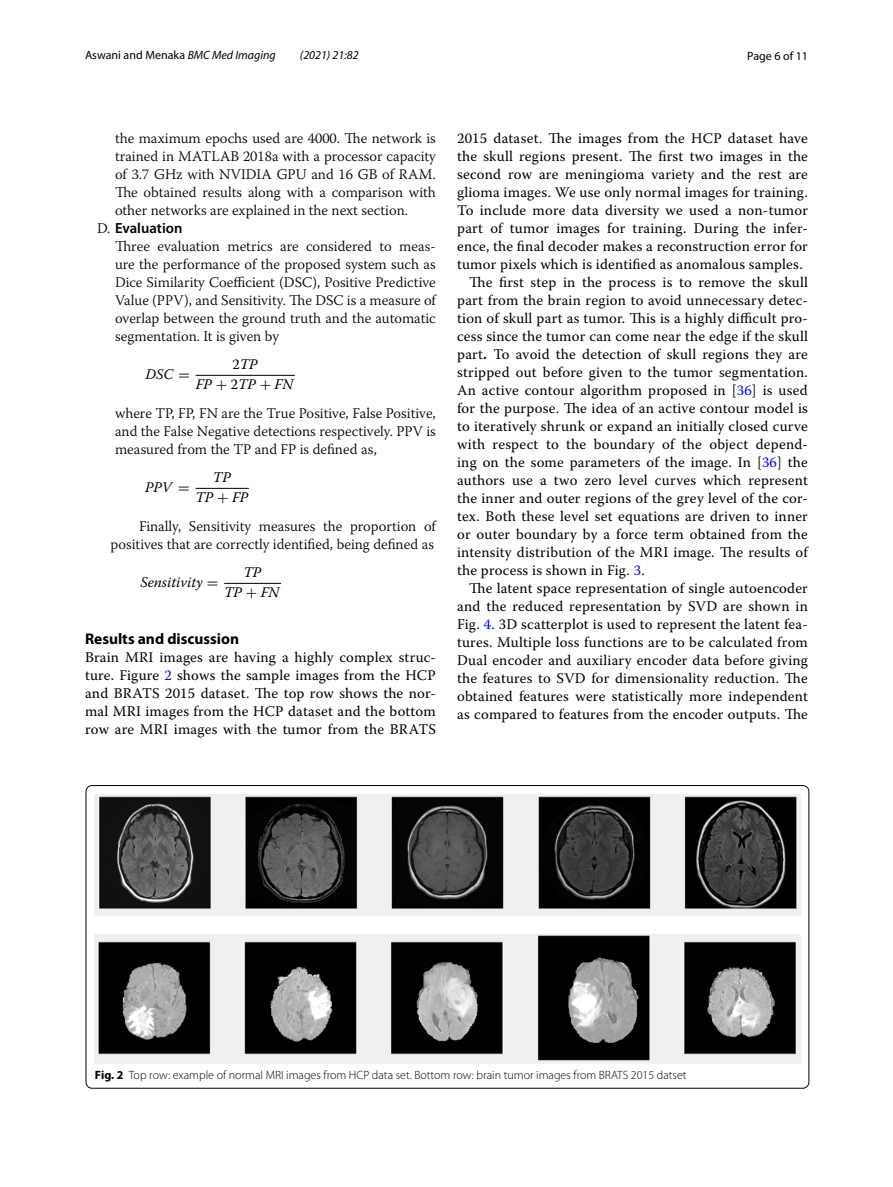
<style>
.page{position:relative;width:893px;height:1187px;background:#fff}
.page>*{position:absolute;margin:0;border:0;box-sizing:border-box;transform-origin:0 0}
.t1{font:700 15.45px "Myriad Pro";color:#000}
.t2{font:14.7px/18px "Warnock Pro";letter-spacing:.015em;color:#000;text-align:justify}
.t3{font:300 14.7px/18px "Warnock Pro";color:#000;text-align:justify}
.t4{font:14.7px/20.7px "Warnock Pro It 37";color:#000;text-align:center}
.t5{font:14.7px/20.7px "Warnock Pro It 38";color:#000;text-align:center}
.t6{font:600 14.7px "Myriad Pro";color:#000}
.t7{font:14.7px/20.7px "Warnock Pro It 39";color:#000;text-align:center}
.t8{font:300 12px "Myriad Pro";color:#000}
.t9{font:12px "Myriad Pro";color:#000}
.t10{font:italic 12px "Myriad Pro";color:#000}
.s1{font-style:italic}
.s2{font-family:"Warnock Pro";font-weight:300}
.s3{font-family:"MTSYN20"}
.s4{font-family:"Warnock Pro Regular 18"}
.s5{font-family:"MTSYN18"}
.s6{font-family:"MTSYN19"}
.s7{color:#00f}
.s8{font-weight:700}
</style>
<div class="page">
<hr style="left:196px;top:375px;width:99px;height:1px;background:#000">
<hr style="left:196px;top:488px;width:53px;height:1px;background:#000">
<hr style="left:224px;top:583px;width:57px;height:1px;background:#000">
<img style="left:94px;top:794px;width:706px;height:269px">
<p class="t9" style="left:85px;top:48px;width:192px">Aswani and Menaka <span class="s1">BMC Med Imaging</span></p>
<p class="t10" style="left:300px;top:48px;width:60px">(2021) 21:82</p>
<p class="t9" style="left:747px;top:48px;width:62px">Page 6 of 11</p>
<p class="t3" style="left:115px;top:128px;width:322px">the maximum epochs used are 4000. The network is trained in MATLAB 2018a with a processor capacity of 3.7 GHz with NVIDIA GPU and 16 GB of RAM.<br>The obtained results along with a comparison with other networks are explained in the next section.</p>
<p class="t6" style="left:97px;top:218px;width:87px"><span class="s2">D.</span> Evaluation</p>
<p class="t3" style="left:115px;top:236px;width:322px">Three evaluation metrics are considered to meas&shy;ure the performance of the proposed system such as Dice Similarity Coefficient (DSC), Positive Predictive Value (PPV), and Sensitivity. The DSC is a measure of overlap between the ground truth and the automatic segmentation. It is given by</p>
<p class="t5" style="left:145px;top:365px;width:46px">DSC <span class="s3">=</span></p>
<p class="t5" style="left:196px;top:355px;width:99px"><span class="s4">2</span>TP<br>FP <span class="s3">+</span> <span class="s4">2</span>TP <span class="s3">+</span> FN</p>
<p class="t3" style="left:115px;top:403px;width:322px">where TP, FP, FN are the True Positive, False Positive, and the False Negative detections respectively. PPV is measured from the TP and FP is defined as,</p>
<p class="t7" style="left:145px;top:478px;width:46px">PPV <span class="s5">=</span></p>
<p class="t7" style="left:196px;top:468px;width:54px">TP<br>TP <span class="s5">+</span> FP</p>
<p class="t3" style="left:111px;top:516px;width:327px;text-align:right">Finally, Sensitivity measures the proportion of positives that are correctly identified, being defined as</p>
<p class="t4" style="left:140px;top:573px;width:79px">Sensitivity <span class="s6">=</span></p>
<p class="t4" style="left:224px;top:563px;width:57px">TP<br>TP <span class="s6">+</span> FN</p>
<p class="t1" style="left:85px;top:628px;width:156px">Results and discussion</p>
<p class="t2" style="left:85px;top:647px;width:352px">Brain MRI images are having a highly complex struc&shy;ture. Figure <span class="s7">2</span> shows the sample images from the HCP and BRATS 2015 dataset. The top row shows the nor&shy;mal MRI images from the HCP dataset and the bottom row are MRI images with the tumor from the BRATS</p>
<p class="t2" style="left:457px;top:128px;width:352px">2015 dataset. The images from the HCP dataset have</p>
<p class="t2" style="left:457px;top:146px;width:352px">the skull regions present. The first two images in the</p>
<p class="t2" style="left:457px;top:164px;width:352px">second row are meningioma variety and the rest are</p>
<p class="t2" style="left:457px;top:182px;width:352px">glioma images. We use only normal images for training.</p>
<p class="t2" style="left:457px;top:200px;width:352px">To include more data diversity we used a non-tumor</p>
<p class="t2" style="left:457px;top:218px;width:352px">part of tumor images for training. During the infer-</p>
<p class="t2" style="left:457px;top:236px;width:352px">ence, the final decoder makes a reconstruction error for</p>
<p class="t2" style="left:457px;top:254px;width:347px">tumor pixels which is identified as anomalous samples.</p>
<p class="t2" style="left:469px;top:272px;width:340px">The first step in the process is to remove the skull</p>
<p class="t2" style="left:457px;top:290px;width:352px">part from the brain region to avoid unnecessary detec-</p>
<p class="t2" style="left:457px;top:308px;width:352px">tion of skull part as tumor. This is a highly difficult pro-</p>
<p class="t2" style="left:457px;top:326px;width:352px">cess since the tumor can come near the edge if the skull</p>
<p class="t2" style="left:457px;top:344px;width:352px">part<span class="s8">.</span> To avoid the detection of skull regions they are</p>
<p class="t2" style="left:457px;top:362px;width:352px">stripped out before given to the tumor segmentation.</p>
<p class="t2" style="left:457px;top:380px;width:352px">An active contour algorithm proposed in [<span class="s7">36</span>] is used</p>
<p class="t2" style="left:457px;top:398px;width:352px">for the purpose. The idea of an active contour model is</p>
<p class="t2" style="left:457px;top:416px;width:352px">to iteratively shrunk or expand an initially closed curve</p>
<p class="t2" style="left:457px;top:434px;width:352px">with respect to the boundary of the object depend-</p>
<p class="t2" style="left:457px;top:452px;width:352px">ing on the some parameters of the image. In [<span class="s7">36</span>] the</p>
<p class="t2" style="left:457px;top:470px;width:352px">authors use a two zero level curves which represent</p>
<p class="t2" style="left:457px;top:488px;width:352px">the inner and outer regions of the grey level of the cor-</p>
<p class="t2" style="left:457px;top:506px;width:352px">tex. Both these level set equations are driven to inner</p>
<p class="t2" style="left:457px;top:524px;width:352px">or outer boundary by a force term obtained from the</p>
<p class="t2" style="left:457px;top:542px;width:352px">intensity distribution of the MRI image. The results of</p>
<p class="t2" style="left:457px;top:560px;width:189px">the process is shown in Fig. <span class="s7">3</span>.</p>
<p class="t2" style="left:469px;top:578px;width:340px">The latent space representation of single autoencoder</p>
<p class="t2" style="left:457px;top:596px;width:352px">and the reduced representation by SVD are shown in</p>
<p class="t2" style="left:457px;top:614px;width:352px">Fig. <span class="s7">4</span>. 3D scatterplot is used to represent the latent fea-</p>
<p class="t2" style="left:457px;top:632px;width:352px">tures. Multiple loss functions are to be calculated from</p>
<p class="t2" style="left:457px;top:650px;width:352px">Dual encoder and auxiliary encoder data before giving</p>
<p class="t2" style="left:457px;top:668px;width:352px">the features to SVD for dimensionality reduction. The</p>
<p class="t2" style="left:457px;top:686px;width:352px">obtained features were statistically more independent</p>
<p class="t2" style="left:457px;top:704px;width:352px">as compared to features from the encoder outputs. The</p>
<p class="t8" style="left:95px;top:1068px;width:593px"><span class="s8">Fig. 2</span> Top row: example of normal MRI images from HCP data set. Bottom row: brain tumor images from BRATS 2015 datset</p>
</div>
